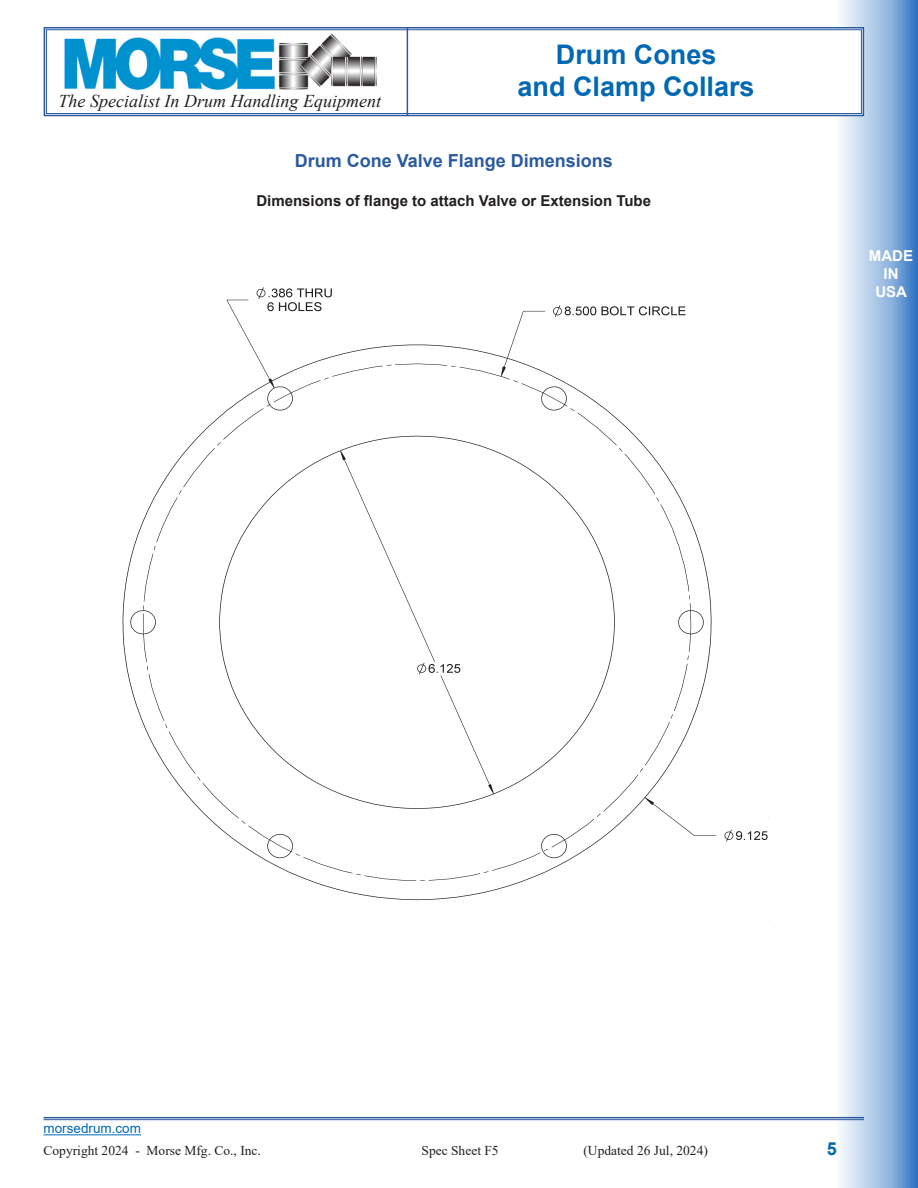
<style>
.page{position:relative;width:918px;height:1188px;background:#fff}
.page>*{position:absolute;margin:0;border:0;box-sizing:border-box;transform-origin:0 0}
.t1{font:700 27px/32.4px "Arial";color:#0168b3;text-align:center}
.t2{font:italic 18px "Times New Roman";color:#231f20}
.Sub-Head{font:700 18px "Arial";color:#2b5a9f}
.t3{font:700 18px "Arial";color:#0168b3}
.Body_Text{font:700 15px "Arial";color:#231f20}
.t4{font:700 15px/18px "Arial";color:#fff;text-align:center}
.t5{font:13.5px "Times New Roman";color:#231f20}
.t6{font:13.5px "Arial";color:#0168b3}
</style>
<div class="page">
<img style="left:732px;top:0;width:186px;height:1188px">
<svg style="left:43px;top:26px;width:822px;height:91px"></svg>
<div style="left:46px;top:29px;width:816px;height:85px;border:1px solid #2b5a9f"></div>
<img style="left:59px;top:32px;width:324px;height:58px">
<hr style="left:407px;top:28px;width:1px;height:88px;background:#2b5a9f">
<hr style="left:44px;top:1117px;width:820px;height:1px;background:#2b5a9f">
<hr style="left:44px;top:1119px;width:820px;height:1px;background:#2b5a9f">
<hr style="left:44px;top:1134px;width:97px;height:1px;background:#0168b3">
<img style="left:122px;top:268px;width:675px;height:653px">
<h2 class="t2" style="left:59px;top:89px;width:324px">The Specialist In Drum Handling Equipment</h2>
<h1 class="t1" style="left:518px;top:39px;width:239px">Drum Cones<br>and Clamp Collars</h1>
<p class="Sub-Head" style="left:295px;top:148px;width:320px">Drum Cone Valve Flange Dimensions</p>
<p class="Body_Text" style="left:256px;top:191px;width:396px">Dimensions of flange to attach Valve or Extension Tube</p>
<p class="t4" style="left:869px;top:247px;width:46px">MADE<br>IN<br>USA</p>
<p class="t6" style="left:44px;top:1119px;width:99px">morsedrum.com</p>
<p class="t5" style="left:44px;top:1141px;width:219px">Copyright 2024 - Morse Mfg. Co., Inc.</p>
<p class="t5" style="left:422px;top:1141px;width:79px">Spec Sheet F5</p>
<p class="t5" style="left:584px;top:1141px;width:126px">(Updated 26 Jul, 2024)</p>
<h2 class="t3" style="left:827px;top:1136px;width:12px">5</h2>
</div>
